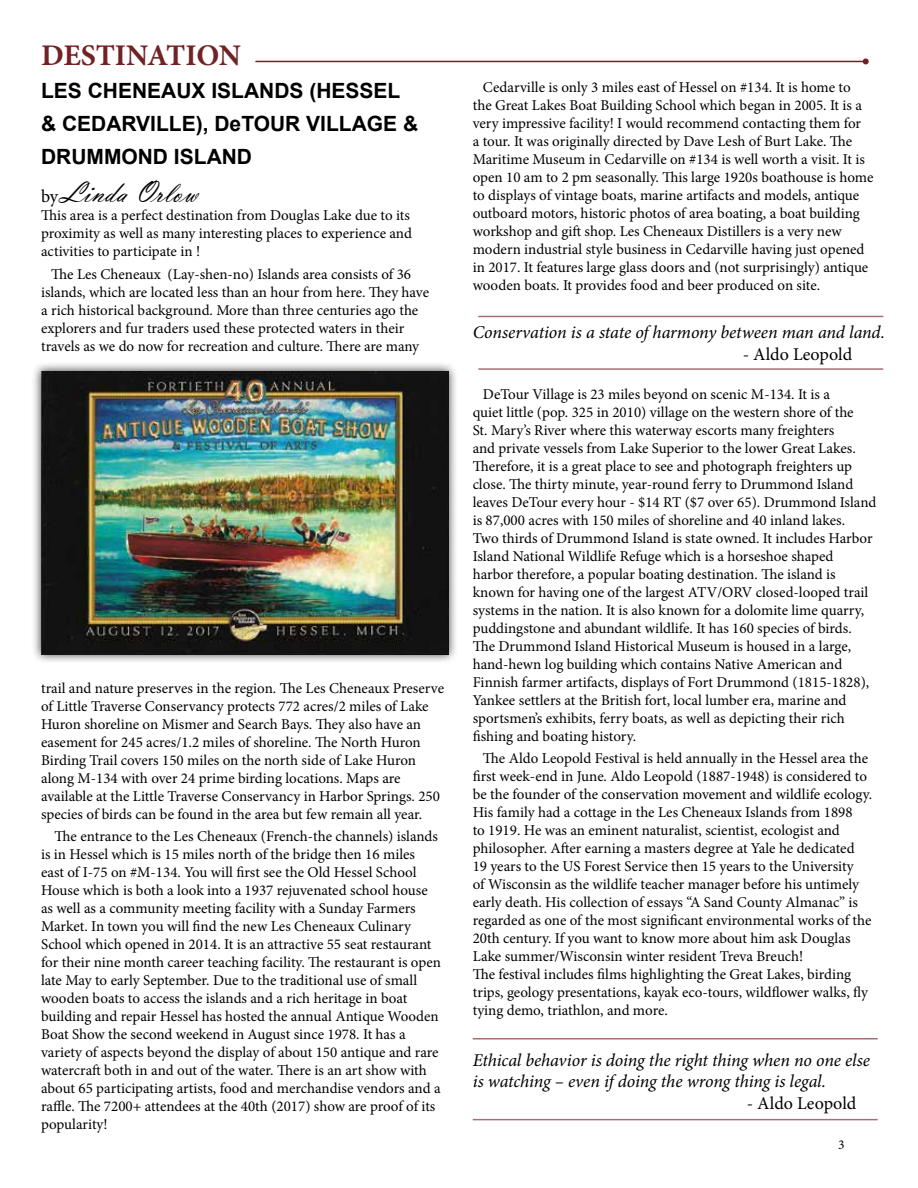
<style>
.page{position:relative;width:918px;height:1188px;background:#fff}
.page>*{position:absolute;margin:0;border:0;box-sizing:border-box;transform-origin:0 0}
.t1{font:31.5px "Vladimir Script";color:#000}
.t2{font:700 30px "Minion Pro";letter-spacing:-.01em;color:#712225}
.t3{font:700 21px/33px "Arial";color:#000}
.t4{font:italic 18px/21.6px "Minion Pro";letter-spacing:-.01em;color:#000}
.t5{font:18px "Minion Pro";color:#000}
.t6{font:15px/18px "Minion Pro";color:#000}
.t7{font:13.5px "Minion Pro";color:#000}
.s1{font-family:"Minion Pro";font-size:18px}
</style>
<div class="page">
<hr style="left:255px;top:61px;width:611px;height:1px;background:#712225">
<svg style="left:863px;top:58px;width:6px;height:6px"></svg>
<div style="left:31px;top:362px;width:427px;height:303px;background:#000;opacity:.75"></div>
<img style="left:41px;top:372px;width:408px;height:283px">
<hr style="left:478px;top:316px;width:405px;height:1px;background:#712225">
<hr style="left:478px;top:368px;width:405px;height:2px;background:#712225">
<hr style="left:473px;top:1038px;width:405px;height:2px;background:#712225">
<hr style="left:473px;top:1119px;width:405px;height:1px;background:#712225">
<h2 class="t2" style="left:41px;top:34px;width:202px">DESTINATION</h2>
<h3 class="t3" style="left:41px;top:75px;width:379px">LES CHENEAUX ISLANDS (HESSEL &amp; CEDARVILLE), DeTOUR VILLAGE &amp;<br>DRUMMOND ISLAND</h3>
<h1 class="t1" style="left:41px;top:174px;width:159px"><span class="s1">by</span> Linda Orlow</h1>
<p class="t6" style="left:41px;top:206px;width:373px">This area is a perfect destination from Douglas Lake due to its proximity as well as many interesting places to experience and activities to participate in !</p>
<p class="t6" style="left:41px;top:265px;width:390px;text-indent:10px">The Les Cheneaux (Lay-shen-no) Islands area consists of 36 islands, which are located less than an hour from here. They have a rich historical background. More than three centuries ago the explorers and fur traders used these protected waters in their travels as we do now for recreation and culture. There are many</p>
<p class="t6" style="left:41px;top:679px;width:405px">trail and nature preserves in the region. The Les Cheneaux Preserve of Little Traverse Conservancy protects 772 acres/2 miles of Lake Huron shoreline on Mismer and Search Bays. They also have an easement for 245 acres/1.2 miles of shoreline. The North Huron Birding Trail covers 150 miles on the north side of Lake Huron along M-134 with over 24 prime birding locations. Maps are available at the Little Traverse Conservancy in Harbor Springs. 250 species of birds can be found in the area but few remain all year.</p>
<p class="t6" style="left:41px;top:827px;width:401px;text-indent:14px">The entrance to the Les Cheneaux (French-the channels) islands is in Hessel which is 15 miles north of the bridge then 16 miles east of I-75 on #M-134. You will first see the Old Hessel School House which is both a look into a 1937 rejuvenated school house as well as a community meeting facility with a Sunday Farmers Market. In town you will find the new Les Cheneaux Culinary School which opened in 2014. It is an attractive 55 seat restaurant for their nine month career teaching facility. The restaurant is open late May to early September. Due to the traditional use of small wooden boats to access the islands and a rich heritage in boat building and repair Hessel has hosted the annual Antique Wooden Boat Show the second weekend in August since 1978. It has a variety of aspects beyond the display of about 150 antique and rare watercraft both in and out of the water. There is an art show with about 65 participating artists, food and merchandise vendors and a raffle. The 7200+ attendees at the 40th (2017) show are proof of its popularity!</p>
<p class="t6" style="left:473px;top:79px;width:402px;text-indent:10px">Cedarville is only 3 miles east of Hessel on #134. It is home to<br>the Great Lakes Boat Building School which began in 2005. It is a very impressive facility! I would recommend contacting them for<br>a tour. It was originally directed by Dave Lesh of Burt Lake. The Maritime Museum in Cedarville on #134 is well worth a visit. It is open 10 am to 2 pm seasonally. This large 1920s boathouse is home to displays of vintage boats, marine artifacts and models, antique outboard motors, historic photos of area boating, a boat building workshop and gift shop. Les Cheneaux Distillers is a very new modern industrial style business in Cedarville having just opened in 2017. It features large glass doors and (not surprisingly) antique wooden boats. It provides food and beer produced on site.</p>
<p class="t4" style="left:473px;top:322px;width:414px">Conservation is a state of harmony between man and land.</p>
<p class="t5" style="left:743px;top:342px;width:111px">- Aldo Leopold</p>
<p class="t6" style="left:473px;top:385px;width:405px;text-indent:10px">DeTour Village is 23 miles beyond on scenic M-134. It is a<br>quiet little (pop. 325 in 2010) village on the western shore of the<br>St. Mary’s River where this waterway escorts many freighters<br>and private vessels from Lake Superior to the lower Great Lakes.<br>Therefore, it is a great place to see and photograph freighters up close. The thirty minute, year-round ferry to Drummond Island leaves DeTour every hour - $14 RT ($7 over 65). Drummond Island is 87,000 acres with 150 miles of shoreline and 40 inland lakes.<br>Two thirds of Drummond Island is state owned. It includes Harbor Island National Wildlife Refuge which is a horseshoe shaped harbor therefore, a popular boating destination. The island is known for having one of the largest ATV/ORV closed-looped trail systems in the nation. It is also known for a dolomite lime quarry, puddingstone and abundant wildlife. It has 160 species of birds.<br>The Drummond Island Historical Museum is housed in a large, hand-hewn log building which contains Native American and Finnish farmer artifacts, displays of Fort Drummond (1815-1828), Yankee settlers at the British fort, local lumber era, marine and sportsmen’s exhibits, ferry boats, as well as depicting their rich fishing and boating history.</p>
<p class="t6" style="left:473px;top:749px;width:401px;text-indent:10px">The Aldo Leopold Festival is held annually in the Hessel area the first week-end in June. Aldo Leopold (1887-1948) is considered to be the founder of the conservation movement and wildlife ecology.<br>His family had a cottage in the Les Cheneaux Islands from 1898<br>to 1919. He was an eminent naturalist, scientist, ecologist and philosopher. After earning a masters degree at Yale he dedicated 19 years to the US Forest Service then 15 years to the University<br>of Wisconsin as the wildlife teacher manager before his untimely early death. His collection of essays “A Sand County Almanac” is regarded as one of the most significant environmental works of the 20th century. If you want to know more about him ask Douglas Lake summer/Wisconsin winter resident Treva Breuch!<br>The festival includes films highlighting the Great Lakes, birding trips, geology presentations, kayak eco-tours, wildflower walks, fly tying demo, triathlon, and more.</p>
<p class="t4" style="left:473px;top:1049px;width:399px">Ethical behavior is doing the right thing when no one else is watching – even if doing the wrong thing is legal.</p>
<p class="t5" style="left:747px;top:1091px;width:111px">- Aldo Leopold</p>
<p class="t7" style="left:838px;top:1135px;width:8px">3</p>
</div>
